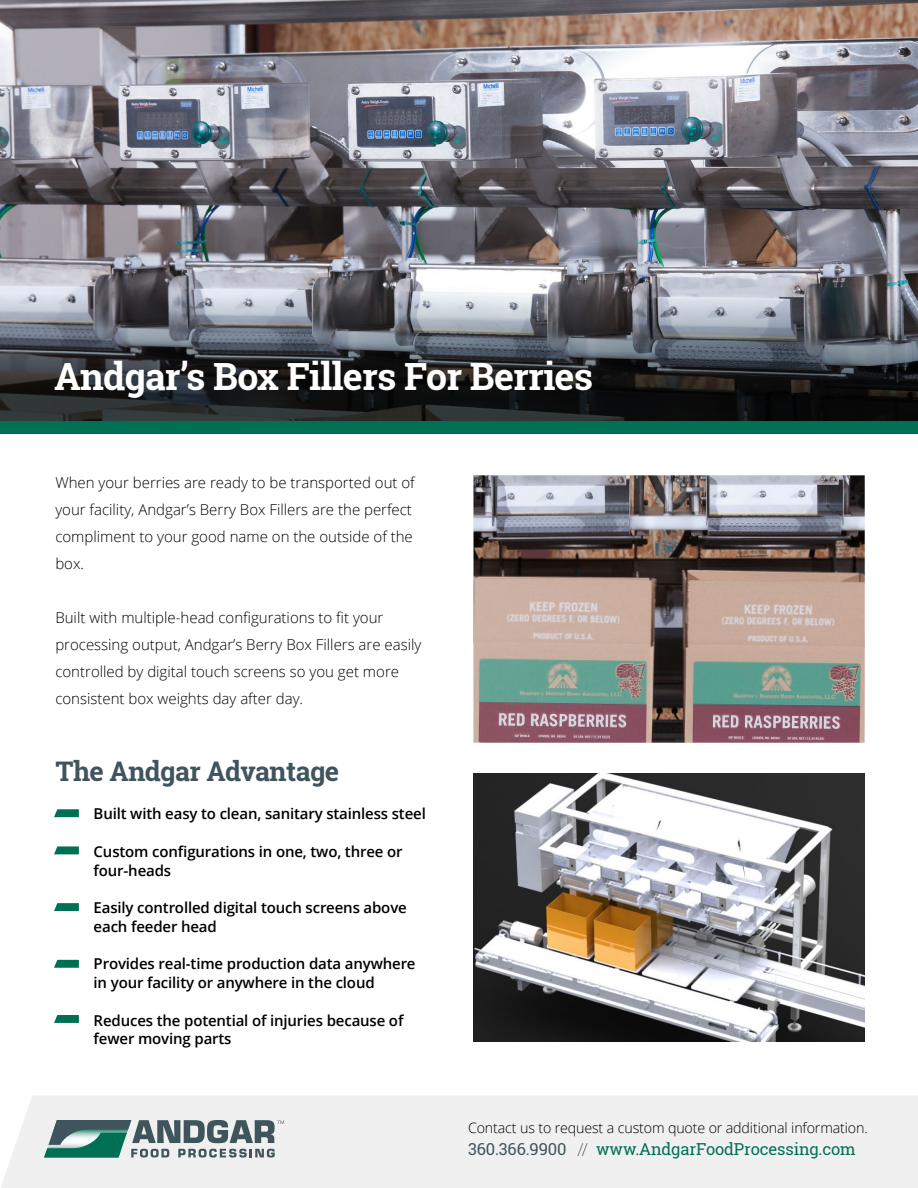
<style>
.page{position:relative;width:918px;height:1188px;background:#fff}
.page>*{position:absolute;margin:0;border:0;box-sizing:border-box;transform-origin:0 0}
.t1{font:700 37.5px "Roboto Slab";letter-spacing:-.02em;color:#fff}
.t2{font:700 27px "Roboto Slab";letter-spacing:-.02em;color:#40545e}
.t3{font:16.5px "Roboto Slab";letter-spacing:-.01em;color:#007054}
.t4{font:300 15px/27px "Open Sans";color:#000}
.t5{font:600 15px/18.8px "Open Sans";letter-spacing:-.01em;color:#000}
.t6{font:300 14.25px "Open Sans";letter-spacing:-.01em;color:#000}
.s1{color:#40545c}
.s2{font-weight:100;color:#000}
</style>
<div class="page">
<div style="left:1px;top:1096px;width:917px;height:92px;background:#f0f0f0"></div>
<svg style="left:44px;top:1120px;width:240px;height:38px"></svg>
<img style="left:0;top:0;width:918px;height:285px">
<svg style="left:54px;top:809px;width:25px;height:8px"></svg>
<svg style="left:54px;top:846px;width:25px;height:8px"></svg>
<svg style="left:54px;top:903px;width:25px;height:8px"></svg>
<svg style="left:54px;top:960px;width:25px;height:8px"></svg>
<svg style="left:54px;top:1015px;width:25px;height:8px"></svg>
<img style="left:474px;top:475px;width:391px;height:268px">
<img style="left:474px;top:774px;width:391px;height:267px">
<svg style="left:0;top:285px;width:918px;height:136px;background:#4c4f54"></svg>
<div style="left:0;top:421px;width:918px;height:12px;background:#007054"></div>
<h1 class="t1" style="left:54px;top:351px;width:541px">Andgar’s Box Fillers For Berries</h1>
<p class="t4" style="left:55px;top:469px;width:361px">When your berries are ready to be transported out of your facility, Andgar’s Berry Box Fillers are the perfect compliment to your good name on the outside of the box.</p>
<p class="t4" style="left:55px;top:604px;width:368px">Built with multiple-head configurations to fit your processing output, Andgar’s Berry Box Fillers are easily controlled by digital touch screens so you get more consistent box weights day after day.</p>
<h2 class="t2" style="left:56px;top:752px;width:285px">The Andgar Advantage</h2>
<p class="t5" style="left:94px;top:804px;width:334px">Built with easy to clean, sanitary stainless steel</p>
<p class="t5" style="left:94px;top:842px;width:310px">Custom configurations in one, two, three or four-heads</p>
<p class="t5" style="left:94px;top:898px;width:315px">Easily controlled digital touch screens above each feeder head</p>
<p class="t5" style="left:94px;top:954px;width:324px">Provides real-time production data anywhere in your facility or anywhere in the cloud</p>
<p class="t5" style="left:94px;top:1010px;width:311px">Reduces the potential of injuries because of fewer moving parts</p>
<p class="t6" style="left:468px;top:1118px;width:401px">Contact us to request a custom quote or additional information.</p>
<p class="t3" style="left:468px;top:1138px;width:389px"><span class="s1">360.366.9900</span> <span class="s2">//</span> www.AndgarFoodProcessing.com</p>
</div>
